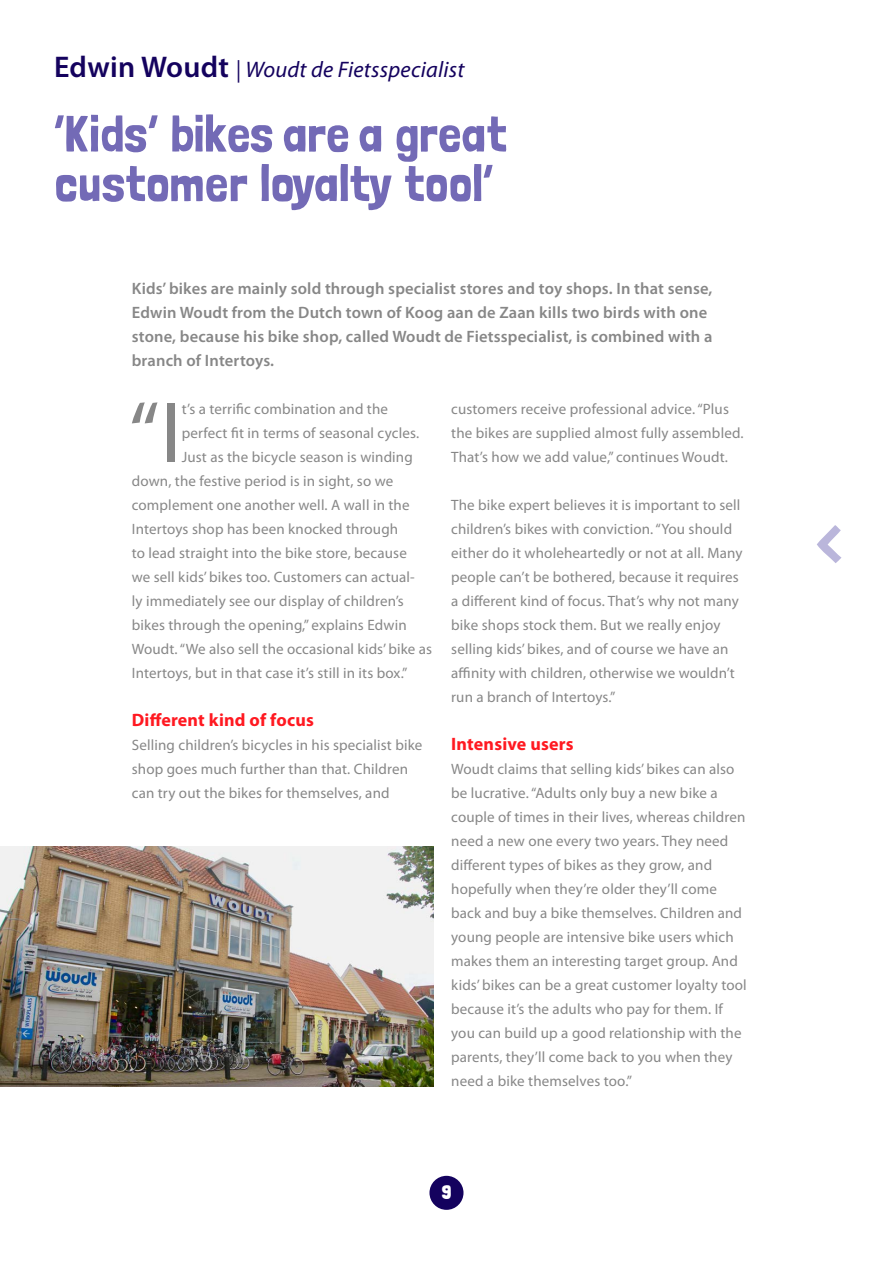
<style>
.page{position:relative;width:893px;height:1263px;background:#fff}
.page>*{position:absolute;margin:0;border:0;box-sizing:border-box;transform-origin:0 0}
.t1{font:86.25px "Myriad Pro";color:#878787}
.t2{font:75px "Londrina Solid";color:#bab6db}
.t3{font:51px/49.5px "Londrina Solid";color:#736ab6}
.t4{font:italic 22.5px "Myriad Pro";letter-spacing:.01em;color:#14025e}
.t5{font:19.5px "Londrina Solid";color:#fff}
.t6{font:700 18px "Myriad Pro";letter-spacing:.01em;color:#ff1921}
.t7{font:600 16.5px/24px "Myriad Pro";letter-spacing:.01em;color:#878787}
.t8{font:15px/24px "Myriad Pro";letter-spacing:.01em;color:#878787}
.s1{font-weight:600;font-style:normal;font-size:30px}
</style>
<div class="page">
<div style="left:429px;top:1176px;width:34px;height:34px;background:#14025e;border-radius:50%"></div>
<img style="left:0;top:846px;width:433px;height:240px">
<h3 class="t4" style="left:54px;top:55px;width:412px"><span class="s1">Edwin Woudt</span> | Woudt de Fietsspecialist</h3>
<h3 class="t3" style="left:54px;top:108px;width:455px">‘Kids’ bikes are a great customer loyalty tool’</h3>
<p class="t7" style="left:132px;top:276px;width:582px">Kids’ bikes are mainly sold through specialist stores and toy shops. In that sense, Edwin Woudt from the Dutch town of Koog aan de Zaan kills two birds with one stone, because his bike shop, called Woudt de Fietsspecialist, is combined with a branch of Intertoys.</p>
<h1 class="t1" style="left:129px;top:380px;width:53px">“I</h1>
<p class="t8" style="left:182px;top:397px;width:208px">t’s a terrific combination and the</p>
<p class="t8" style="left:182px;top:421px;width:239px">perfect fit in terms of seasonal cycles.</p>
<p class="t8" style="left:182px;top:445px;width:233px">Just as the bicycle season is winding</p>
<p class="t8" style="left:132px;top:469px;width:263px">down, the festive period is in sight, so we</p>
<p class="t8" style="left:132px;top:493px;width:279px">complement one another well. A wall in the</p>
<p class="t8" style="left:132px;top:517px;width:268px">Intertoys shop has been knocked through</p>
<p class="t8" style="left:132px;top:541px;width:277px">to lead straight into the bike store, because</p>
<p class="t8" style="left:132px;top:565px;width:285px">we sell kids’ bikes too. Customers can actual-</p>
<p class="t8" style="left:132px;top:589px;width:274px">ly immediately see our display of children’s</p>
<p class="t8" style="left:132px;top:613px;width:276px">bikes through the opening,” explains Edwin</p>
<p class="t8" style="left:132px;top:637px;width:302px">Woudt. “We also sell the occasional kids’ bike as</p>
<p class="t8" style="left:132px;top:661px;width:277px">Intertoys, but in that case it’s still in its box.”</p>
<p class="t6" style="left:132px;top:708px;width:183px">Different kind of focus</p>
<p class="t8" style="left:132px;top:733px;width:292px">Selling children’s bicycles in his specialist bike shop goes much further than that. Children can try out the bikes for themselves, and</p>
<p class="t8" style="left:451px;top:397px;width:294px">customers receive professional advice. “Plus the bikes are supplied almost fully assembled.<br>That’s how we add value,” continues Woudt.</p>
<p class="t8" style="left:451px;top:493px;width:293px">The bike expert believes it is important to sell children’s bikes with conviction. “You should either do it wholeheartedly or not at all. Many people can’t be bothered, because it requires a different kind of focus. That’s why not many bike shops stock them. But we really enjoy selling kids’ bikes, and of course we have an affinity with children, otherwise we wouldn’t run a branch of Intertoys.”</p>
<p class="t6" style="left:451px;top:732px;width:124px">Intensive users</p>
<p class="t8" style="left:451px;top:757px;width:297px">Woudt claims that selling kids’ bikes can also be lucrative. “Adults only buy a new bike a couple of times in their lives, whereas children need a new one every two years. They need different types of bikes as they grow, and hopefully when they’re older they’ll come back and buy a bike themselves. Children and young people are intensive bike users which makes them an interesting target group. And kids’ bikes can be a great customer loyalty tool because it’s the adults who pay for them. If you can build up a good relationship with the parents, they’ll come back to you when they need a bike themselves too.”</p>
<h3 class="t5" style="left:442px;top:1180px;width:11px">9</h3>
<h2 class="t2" style="left:816px;top:494px;width:28px">&lt;</h2>
</div>
